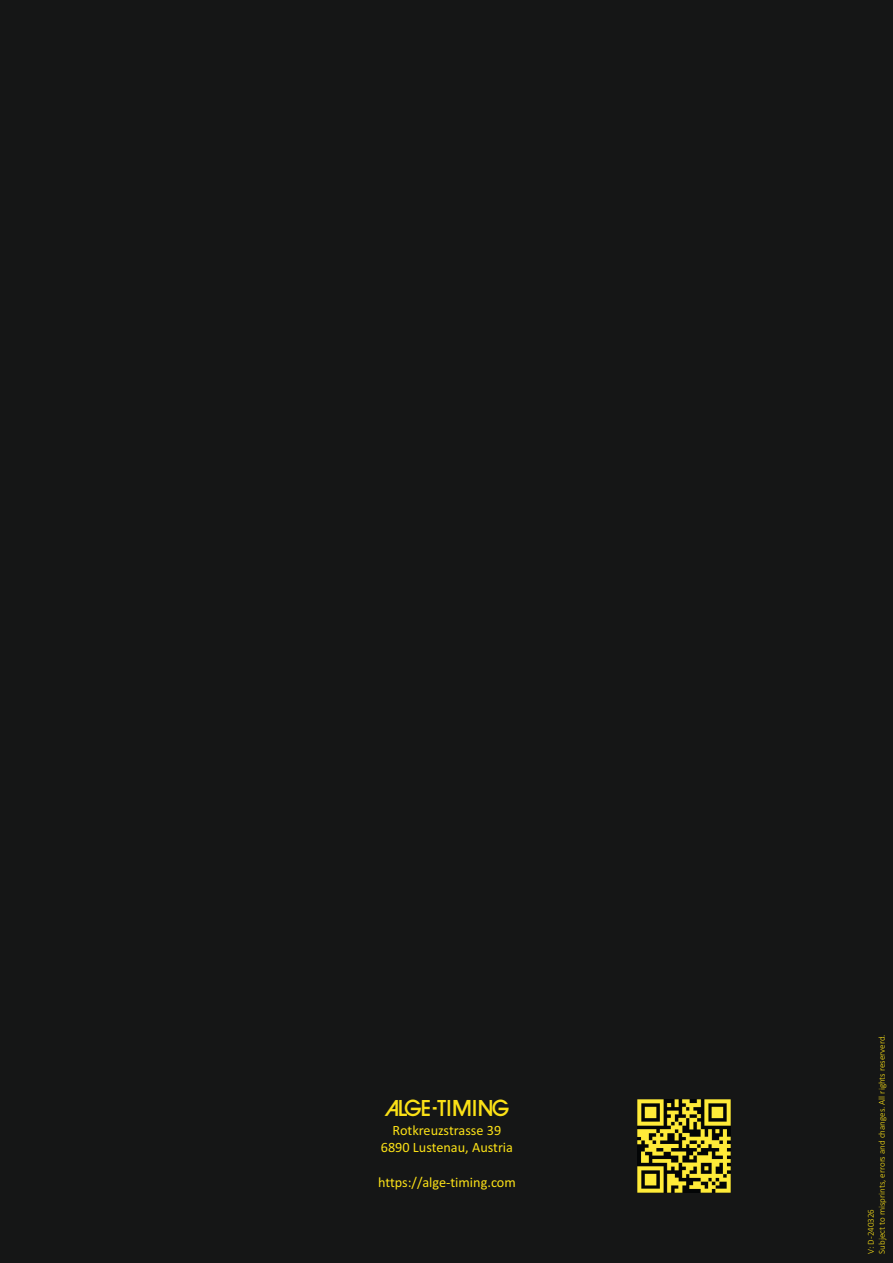
<style>
.page{position:relative;width:893px;height:1263px;background:#151616}
.page>*{position:absolute;margin:0;border:0;box-sizing:border-box;transform-origin:0 0}
.t1{font:22.5px "Alge Timing";color:#fbe116}
.t2{font:14.25px/17.4px "Calibri";color:#fbe116;text-align:center}
.t3{font:300 9px/10.9px "Calibri";color:#fbe116}
</style>
<div class="page">
<img style="left:638px;top:1099px;width:92px;height:93px">
<h1 class="t1" style="left:384px;top:1094px;width:127px">ALGE-TIMING</h1>
<h2 class="t2" style="left:381px;top:1123px;width:134px">Rotkreuzstrasse 39<br>6890 Lustenau, Austria</h2>
<h2 class="t2" style="left:378px;top:1175px;width:139px">https://alge-timing.com</h2>
<p class="t3" style="left:866px;top:1253px;width:221px;rotate:-90deg">V: D-240326<br>Subject to misprints, errors and changes. All rights reserverd.</p>
</div>
